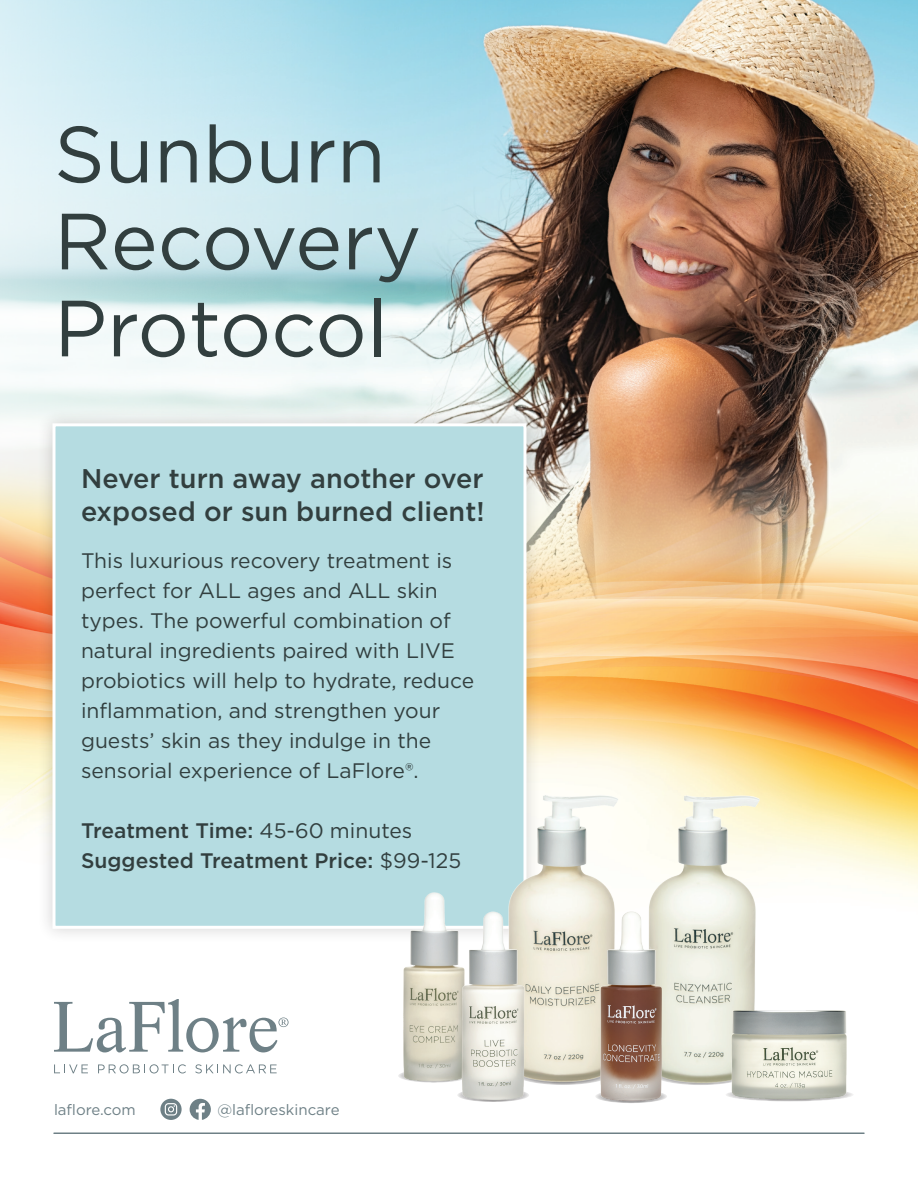
<style>
.page{position:relative;width:918px;height:1188px;background:#fff}
.page>*{position:absolute;margin:0;border:0;box-sizing:border-box;transform-origin:0 0}
.t1{font:79.5px/87px "Gotham";color:#323f3f}
.t2{font:500 27px/32.4px "Gotham";color:#323f3f}
.t3{font:21px/30px "Gotham";color:#323f3f}
.t4{font:500 21px/30px "Gotham";color:#323f3f}
.t5{font:15px "Gotham";color:#6e8086}
.s1{font-weight:400}
</style>
<div class="page">
<img style="left:0;top:0;width:918px;height:292px">
<img style="left:0;top:292px;width:918px;height:597px">
<div style="left:37px;top:408px;width:505px;height:536px;background:#231f20;opacity:.2"></div>
<div style="left:52px;top:423px;width:474px;height:506px;background:#b5dce1;border:3px solid #fff"></div>
<svg style="left:54px;top:1064px;width:34px;height:9px"></svg>
<svg style="left:98px;top:1064px;width:88px;height:9px"></svg>
<svg style="left:195px;top:1064px;width:82px;height:9px"></svg>
<svg style="left:54px;top:999px;width:235px;height:53px"></svg>
<svg style="left:160px;top:1099px;width:22px;height:21px"></svg>
<svg style="left:190px;top:1099px;width:21px;height:21px"></svg>
<img style="left:688px;top:751px;width:88px;height:228px">
<img style="left:521px;top:751px;width:167px;height:334px">
<img style="left:706px;top:979px;width:147px;height:123px">
<img style="left:551px;top:902px;width:155px;height:201px">
<img style="left:395px;top:892px;width:57px;height:191px">
<img style="left:452px;top:883px;width:77px;height:219px">
<hr style="left:54px;top:1132px;width:810px;height:2px;background:#6e8086">
<h1 class="t1" style="left:54px;top:109px;width:369px">Sunburn<br>Recovery<br>Protocol</h1>
<p class="t2" style="left:81px;top:462px;width:405px">Never turn away another over exposed or sun burned client!</p>
<p class="t3" style="left:81px;top:545px;width:395px">This luxurious recovery treatment is perfect for ALL ages and ALL skin types. The powerful combination of natural ingredients paired with LIVE probiotics will help to hydrate, reduce inflammation, and strengthen your guests’ skin as they indulge in the sensorial experience of LaFlore®.</p>
<p class="t4" style="left:81px;top:815px;width:382px">Treatment Time: <span class="s1">45-60 minutes<br></span>Suggested Treatment Price: <span class="s1">$99-125</span></p>
<p class="t5" style="left:54px;top:1100px;width:83px">laflore.com</p>
<p class="t5" style="left:217px;top:1100px;width:124px">@lafloreskincare</p>
</div>
